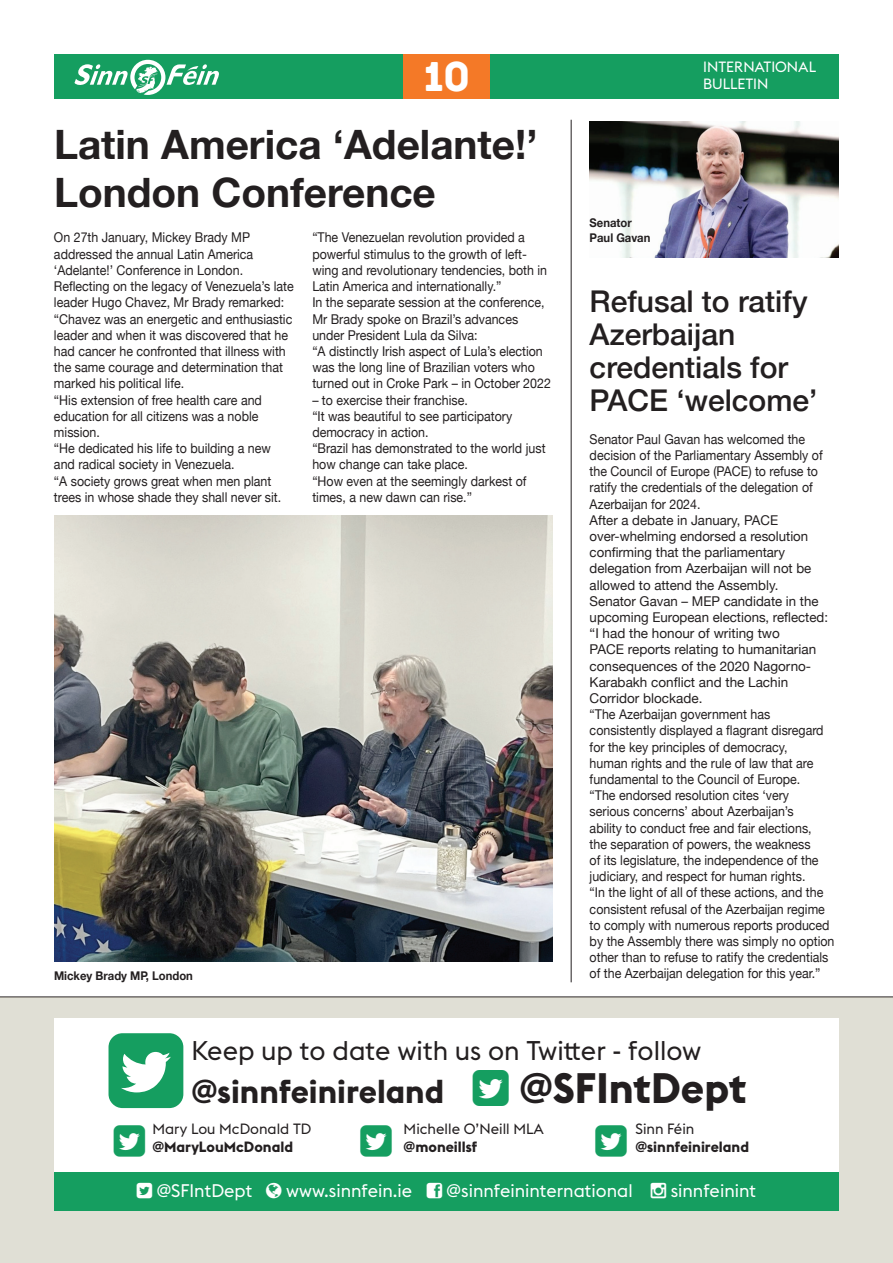
<style>
.page{position:relative;width:893px;height:1263px;background:#fff}
.page>*{position:absolute;margin:0;border:0;box-sizing:border-box;transform-origin:0 0}
.t1{font:44.1px "Archive";color:#fff}
.t2{font:700 42px "Euclid Flex";color:#231f20}
.t3{font:700 40.5px/48px "Helvetica Neue";color:#231f20}
.t4{font:700 32.7px "Euclid Flex";color:#231f20}
.t5{font:500 30px/33px "Helvetica Neue";color:#231f20}
.t6{font:26.7px "Euclid Flex";color:#231f20}
.t7{font:18px "Euclid Flex";color:#fff}
.t8{font:14.7px "Euclid Flex";color:#231f20}
.t9{font:700 14.7px "Euclid Flex";color:#231f20}
.t10{font:14.7px "Euclid Flex";color:#fff}
.t11{font:13.5px/16.2px "Helvetica Neue";color:#231f20;scale:.92 1}
.t12{font:700 12px/14.4px "Helvetica Neue";color:#231f20;scale:.94 1}
</style>
<div class="page">
<div style="left:54px;top:54px;width:785px;height:45px;background:#159e60"></div>
<div style="left:403px;top:54px;width:87px;height:45px;background:#f47927"></div>
<svg style="left:74px;top:60px;width:145px;height:35px"></svg>
<hr style="left:0;top:996px;width:893px;height:1px;background:#231f20">
<div style="left:0;top:997px;width:893px;height:266px;background:#e0dfd5"></div>
<div style="left:54px;top:1172px;width:785px;height:38px;background:#159e60"></div>
<div style="left:54px;top:1018px;width:785px;height:154px;background:#fff"></div>
<img style="left:590px;top:121px;width:249px;height:136px">
<img style="left:54px;top:516px;width:499px;height:445px">
<hr style="left:571px;top:120px;width:1px;height:862px;background:#231f20">
<h1 class="t1" style="left:423px;top:50px;width:48px">10</h1>
<h3 class="t3" style="left:54px;top:122px;width:485px">Latin America ‘Adelante!’<br>London Conference</h3>
<p class="t11" style="left:54px;top:230px;width:262px">On 27th January, Mickey Brady MP addressed the annual Latin America ‘Adelante!’ Conference in London.<br>Reflecting on the legacy of Venezuela’s late leader Hugo Chavez, Mr Brady remarked: “Chavez was an energetic and enthusiastic leader and when it was discovered that he had cancer he confronted that illness with the same courage and determination that marked his political life.<br>“His extension of free health care and education for all citizens was a noble mission.<br>“He dedicated his life to building a new and radical society in Venezuela.<br>“A society grows great when men plant trees in whose shade they shall never sit.</p>
<p class="t11" style="left:312px;top:230px;width:261px">“The Venezuelan revolution provided a powerful stimulus to the growth of left&shy;wing and revolutionary tendencies, both in Latin America and internationally.”<br>In the separate session at the conference, Mr Brady spoke on Brazil’s advances under President Lula da Silva:<br>“A distinctly Irish aspect of Lula’s election was the long line of Brazilian voters who turned out in Croke Park – in October 2022</p>
<p class="t11" style="left:312px;top:392px;width:255px">– to exercise their franchise.<br>“It was beautiful to see participatory democracy in action.<br>“Brazil has demonstrated to the world just how change can take place.<br>“How even at the seemingly darkest of times, a new dawn can rise.”</p>
<p class="t12" style="left:54px;top:969px;width:149px">Mickey Brady MP, London</p>
<p class="t10" style="left:703px;top:58px;width:114px">INTERNATIONAL</p>
<p class="t12" style="left:590px;top:216px;width:66px">Senator<br>Paul Gavan</p>
<p class="t10" style="left:703px;top:76px;width:67px">BULLETIN</p>
<h3 class="t5" style="left:590px;top:282px;width:229px">Refusal to ratify<br>Azerbaijan credentials for<br>PACE ‘welcome’</h3>
<p class="t11" style="left:590px;top:432px;width:268px">Senator Paul Gavan has welcomed the decision of the Parliamentary Assembly of the Council of Europe (PACE) to refuse to ratify the credentials of the delegation of Azerbaijan for 2024.<br>After a debate in January, PACE over-whelming endorsed a resolution confirming that the parliamentary delegation from Azerbaijan will not be allowed to attend the Assembly.<br>Senator Gavan – MEP candidate in the upcoming European elections, reflected: “I had the honour of writing two<br>PACE reports relating to humanitarian consequences of the 2020 Nagorno-Karabakh conflict and the Lachin Corridor blockade.<br>“The Azerbaijan government has consistently displayed a flagrant disregard for the key principles of democracy,<br>human rights and the rule of law that are fundamental to the Council of Europe.<br>“The endorsed resolution cites ‘very<br>serious concerns’ about Azerbaijan’s<br>ability to conduct free and fair elections,<br>the separation of powers, the weakness<br>of its legislature, the independence of the judiciary, and respect for human rights.<br>“In the light of all of these actions, and the consistent refusal of the Azerbaijan regime to comply with numerous reports produced by the Assembly there was simply no option other than to refuse to ratify the credentials of the Azerbaijan delegation for this year.”</p>
<h3 class="t6" style="left:191px;top:1035px;width:512px">Keep up to date with us on Twitter - follow</h3>
<h3 class="t4" style="left:191px;top:1073px;width:254px">@sinnfeinireland</h3>
<h2 class="t2" style="left:519px;top:1064px;width:229px">@SFIntDept</h2>
<p class="t8" style="left:152px;top:1120px;width:160px">Mary Lou McDonald TD</p>
<p class="t9" style="left:152px;top:1138px;width:142px">@MaryLouMcDonald</p>
<p class="t8" style="left:404px;top:1120px;width:142px">Michelle O’Neill MLA</p>
<p class="t9" style="left:404px;top:1138px;width:75px">@moneillsf</p>
<p class="t8" style="left:635px;top:1120px;width:61px">Sinn Féin</p>
<p class="t9" style="left:635px;top:1138px;width:115px">@sinnfeinireland</p>
<h3 class="t7" style="left:157px;top:1180px;width:97px">@SFIntDept</h3>
<h3 class="t7" style="left:286px;top:1180px;width:127px">www.sinnfein.ie</h3>
<h3 class="t7" style="left:447px;top:1180px;width:188px">@sinnfeininternational</h3>
<h3 class="t7" style="left:671px;top:1180px;width:87px">sinnfeinint</h3>
</div>
